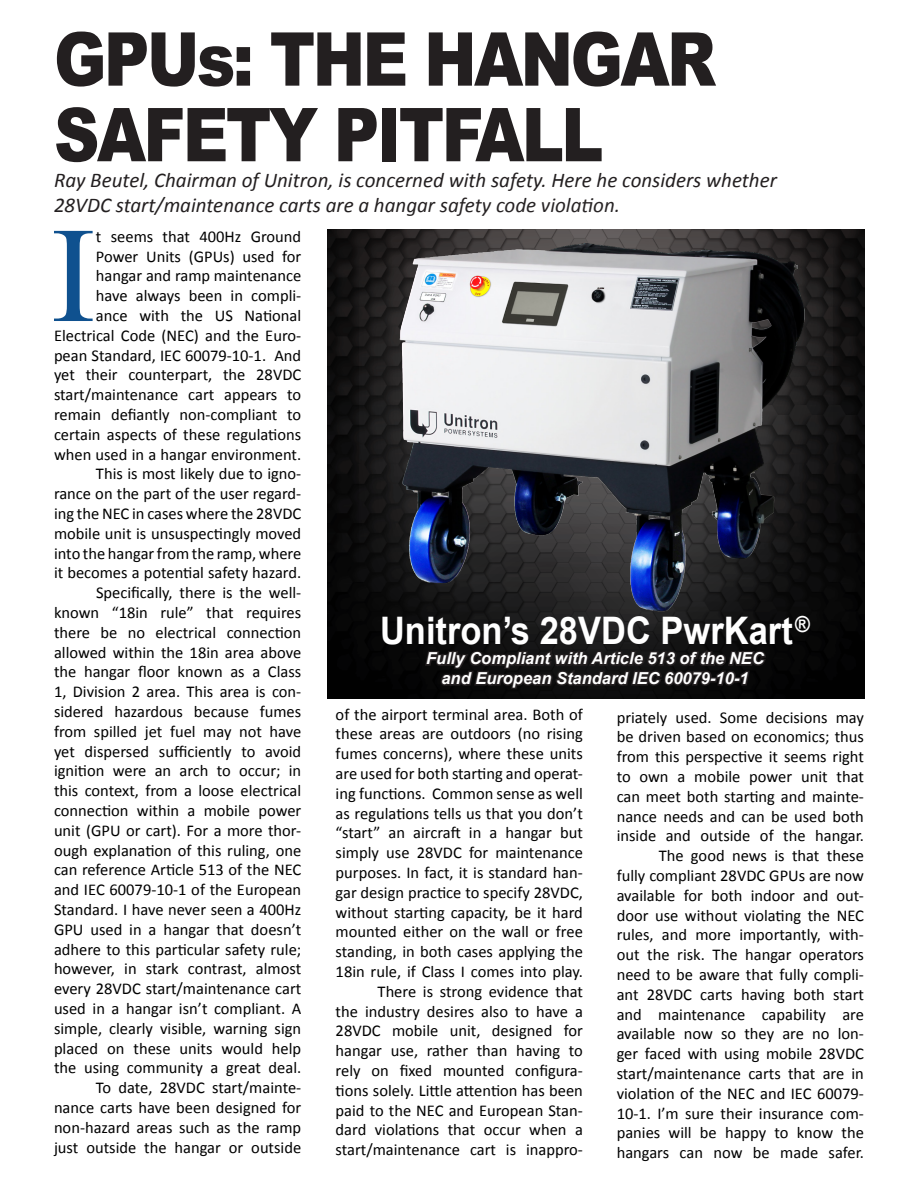
<style>
.page{position:relative;width:918px;height:1188px;background:#fff}
.page>*{position:absolute;margin:0;border:0;box-sizing:border-box;transform-origin:0 0}
.t1{font:136.05px "Times New Roman";color:#0f518f}
.t2{font:900 74.4px/75.6px "Arial";letter-spacing:-.04em;color:#231f20;scale:.85 1}
.t3{font:700 37.95px "Arial";color:#fff;scale:.91 1}
.t4{font:italic 21px/25.2px "Calibri";color:#231f20}
.t5{font:16.5px/19.8px "Calibri";color:#000;text-align:right}
.t6{font:italic 700 16.5px/19.8px "Arial";color:#fff;text-align:center}
</style>
<div class="page">
<img style="left:328px;top:229px;width:537px;height:470px">
<img style="left:360px;top:229px;width:472px;height:415px">
<svg style="left:423px;top:646px;width:345px;height:46px;background:#171515"></svg>
<p class="t2" style="left:54px;top:19px;width:780px">GPUs: THE HANGAR<br>SAFETY PITFALL</p>
<p class="t4" style="left:54px;top:167px;width:725px">Ray Beutel, Chairman of Unitron, is concerned with safety. Here he considers whether<br>28VDC start/maintenance carts are a hangar safety code violation.</p>
<p class="t5" style="left:54px;top:226px;width:249px">t seems that 400Hz Ground Power Units (GPUs) used for hangar and ramp maintenance<br>have always been in compli-<br>ance with the US National Electrical Code (NEC) and the Euro&shy;pean Standard, IEC 60079-10-1. And yet their counterpart, the 28VDC start/maintenance cart appears to remain defiantly non-compliant to certain aspects of these regulations when used in a hangar environment.<br>This is most likely due to igno-<br>rance on the part of the user regard&shy;ing the NEC in cases where the 28VDC mobile unit is unsuspectingly moved into the hangar from the ramp, where it becomes a potential safety hazard.<br>Specifically, there is the well&shy;known “18in rule” that requires there be no electrical connection allowed within the 18in area above the hangar floor known as a Class 1, Division 2 area. This area is con&shy;sidered hazardous because fumes from spilled jet fuel may not have yet dispersed sufficiently to avoid ignition were an arch to occur; in this context, from a loose electrical connection within a mobile power unit (GPU or cart). For a more thor&shy;ough explanation of this ruling, one can reference Article 513 of the NEC and IEC 60079-10-1 of the European Standard. I have never seen a 400Hz GPU used in a hangar that doesn’t adhere to this particular safety rule; however, in stark contrast, almost every 28VDC start/maintenance cart used in a hangar isn’t compliant. A simple, clearly visible, warning sign placed on these units would help the using community a great deal.<br>To date, 28VDC start/mainte&shy;nance carts have been designed for non-hazard areas such as the ramp just outside the hangar or outside</p>
<p class="t1" style="left:51px;top:184px;width:47px">I</p>
<p class="t3" style="left:380px;top:606px;width:474px">Unitron’s 28VDC PwrKart<sup>®</sup></p>
<p class="t6" style="left:426px;top:649px;width:339px">Fully Compliant with Article 513 of the NEC and European Standard IEC 60079-10-1</p>
<p class="t5" style="left:336px;top:704px;width:249px">of the airport terminal area. Both of these areas are outdoors (no rising fumes concerns), where these units are used for both starting and operat&shy;ing functions. Common sense as well as regulations tells us that you don’t “start” an aircraft in a hangar but simply use 28VDC for maintenance purposes. In fact, it is standard han&shy;gar design practice to specify 28VDC, without starting capacity, be it hard mounted either on the wall or free standing, in both cases applying the 18in rule, if Class I comes into play.<br>There is strong evidence that<br>the industry desires also to have a 28VDC mobile unit, designed for hangar use, rather than having to rely on fixed mounted configura&shy;tions solely. Little attention has been paid to the NEC and European Stan&shy;dard violations that occur when a start/maintenance cart is inappro-</p>
<p class="t5" style="left:617px;top:707px;width:249px">priately used. Some decisions may be driven based on economics; thus from this perspective it seems right to own a mobile power unit that can meet both starting and mainte&shy;nance needs and can be used both inside and outside of the hangar.<br>The good news is that these<br>fully compliant 28VDC GPUs are now available for both indoor and out&shy;door use without violating the NEC rules, and more importantly, with&shy;out the risk. The hangar operators need to be aware that fully compli&shy;ant 28VDC carts having both start and maintenance capability are available now so they are no lon&shy;ger faced with using mobile 28VDC start/maintenance carts that are in violation of the NEC and IEC 60079- 10-1. I’m sure their insurance com&shy;panies will be happy to know the hangars can now be made safer.</p>
</div>
